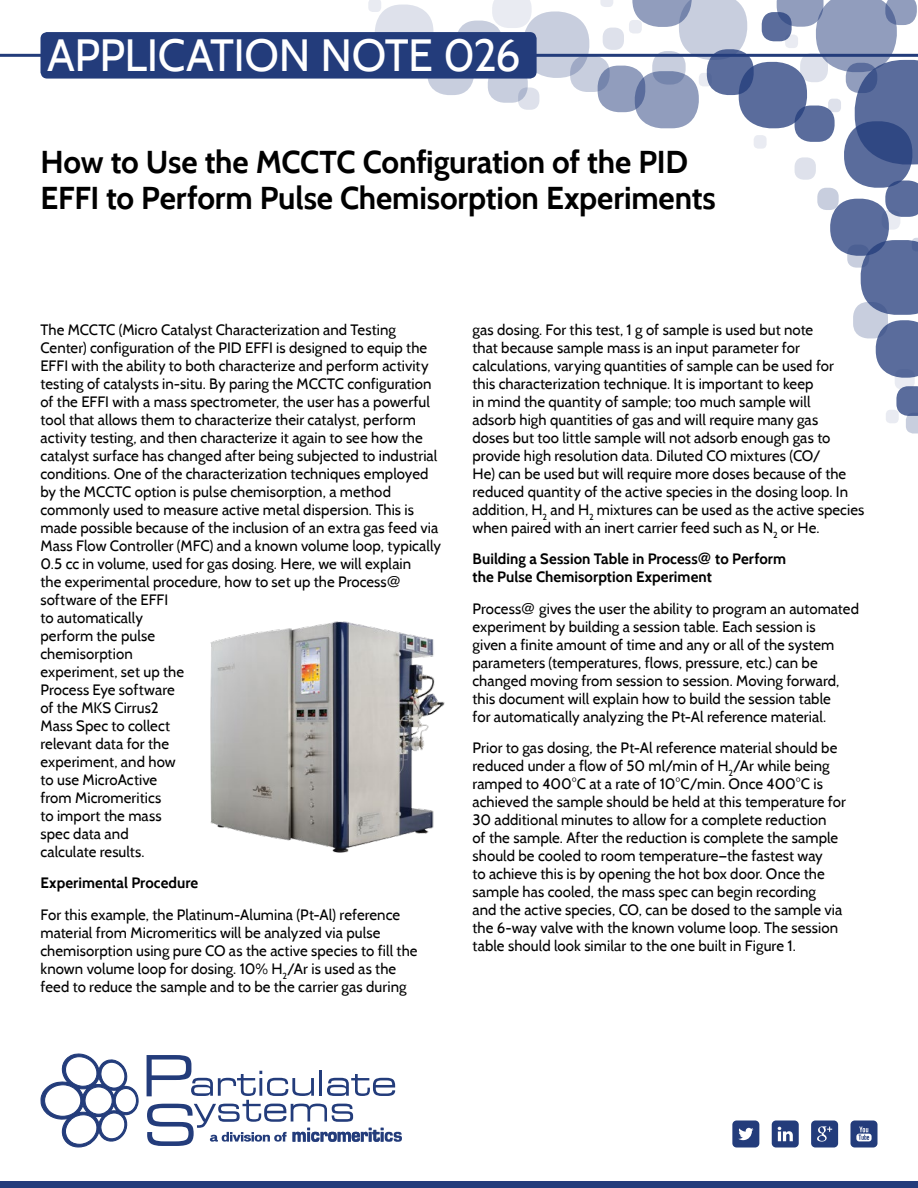
<style>
.page{position:relative;width:918px;height:1188px;background:#fff}
.page>*{position:absolute;margin:0;border:0;box-sizing:border-box;transform-origin:0 0}
.t1{font:45px "Cabin";letter-spacing:-.015em;color:#fff}
.t2{font:700 31.5px/36px "Cabin";letter-spacing:-.005em;color:#000}
.t3{font:15px/18px "Cabin";letter-spacing:.005em;color:#000}
.t4{font:700 15px/18px "Cabin";letter-spacing:.005em;color:#000}
.s1{font-family:"Helvetica"}
</style>
<div class="page">
<div style="left:817px;top:188px;width:22px;height:22px;background:#c8cede;border-radius:9px"></div>
<div style="left:830px;top:199px;width:59px;height:57px;background:#5a6c9c;border-radius:27px"></div>
<div style="left:844px;top:121px;width:68px;height:67px;background:#5a6c9c;border-radius:32px"></div>
<div style="left:739px;top:62px;width:68px;height:66px;background:#5a6c9c;border-radius:32px"></div>
<div style="left:523px;top:11px;width:66px;height:67px;background:#c8cede;border-radius:32px"></div>
<div style="left:635px;top:71px;width:64px;height:57px;background:#919dbd;border-radius:27px"></div>
<svg style="left:598px;top:66px;width:47px;height:46px;background:#8a96b8"></svg>
<svg style="left:707px;top:49px;width:47px;height:46px"></svg>
<div style="left:456px;top:21px;width:46px;height:45px;background:#c8cede;border-radius:21px"></div>
<div style="left:427px;top:49px;width:47px;height:46px;background:#c8cede;border-radius:21px"></div>
<div style="left:375px;top:5px;width:58px;height:57px;background:#dee1eb;border-radius:27px"></div>
<div style="left:488px;top:66px;width:40px;height:37px;background:#c8cede;border-radius:17px"></div>
<svg style="left:885px;top:181px;width:33px;height:36px"></svg>
<svg style="left:570px;top:56px;width:40px;height:36px"></svg>
<div style="left:853px;top:302px;width:35px;height:36px;background:#c8cede;border-radius:15px"></div>
<svg style="left:652px;top:51px;width:34px;height:34px"></svg>
<svg style="left:518px;top:87px;width:21px;height:23px"></svg>
<div style="left:795px;top:157px;width:21px;height:23px;background:#dee1eb;border-radius:9px"></div>
<div style="left:603px;top:28px;width:21px;height:22px;background:#dee1eb;border-radius:9px"></div>
<svg style="left:896px;top:386px;width:22px;height:48px"></svg>
<div style="left:754px;top:135px;width:13px;height:14px;background:#e9ebf2;border-radius:4px"></div>
<div style="left:629px;top:20px;width:13px;height:14px;background:#e9ebf2;border-radius:4px"></div>
<svg style="left:368px;top:0;width:13px;height:12px"></svg>
<div style="left:886px;top:410px;width:13px;height:13px;background:#e9ebf2;border-radius:4px"></div>
<svg style="left:847px;top:245px;width:22px;height:23px"></svg>
<svg style="left:632px;top:0;width:115px;height:60px"></svg>
<svg style="left:492px;top:0;width:40px;height:28px"></svg>
<svg style="left:600px;top:0;width:13px;height:7px"></svg>
<svg style="left:882px;top:210px;width:18px;height:20px"></svg>
<div style="left:762px;top:12px;width:30px;height:29px;background:#5a6c9c;border-radius:12px"></div>
<svg style="left:699px;top:73px;width:13px;height:13px"></svg>
<svg style="left:895px;top:369px;width:20px;height:21px"></svg>
<svg style="left:732px;top:1120px;width:27px;height:28px"></svg>
<svg style="left:772px;top:1120px;width:27px;height:28px"></svg>
<svg style="left:811px;top:1120px;width:27px;height:28px"></svg>
<svg style="left:850px;top:1120px;width:28px;height:28px"></svg>
<div style="left:0;top:1181px;width:918px;height:7px;background:#233c7b"></div>
<hr style="left:0;top:54px;width:918px;height:3px;background:#233c7b">
<div style="left:40px;top:32px;width:497px;height:47px;background:#233c7b;border-radius:7px"></div>
<svg style="left:40px;top:1053px;width:99px;height:95px"></svg>
<svg style="left:147px;top:1055px;width:255px;height:91px"></svg>
<svg style="left:777px;top:0;width:141px;height:164px"></svg>
<svg style="left:861px;top:238px;width:57px;height:140px"></svg>
<img style="left:210px;top:621px;width:235px;height:232px">
<h1 class="t1" style="left:47px;top:28px;width:475px">APPLICATION NOTE 026</h1>
<h2 class="t2" style="left:40px;top:144px;width:677px">How to Use the MCCTC Configuration of the PID<br>EFFI to Perform Pulse Chemisorption Experiments</h2>
<p class="t3" style="left:40px;top:320px;width:402px">The MCCTC (Micro Catalyst Characterization and Testing Center) configuration of the PID EFFI is designed to equip the EFFI with the ability to both characterize and perform activity testing of catalysts in-situ. By paring the MCCTC configuration of the EFFI with a mass spectrometer, the user has a powerful tool that allows them to characterize their catalyst, perform activity testing, and then characterize it again to see how the catalyst surface has changed after being subjected to industrial conditions. One of the characterization techniques employed by the MCCTC option is pulse chemisorption, a method commonly used to measure active metal dispersion. This is made possible because of the inclusion of an extra gas feed via Mass Flow Controller (MFC) and a known volume loop, typically 0.5 cc in volume, used for gas dosing. Here, we will explain<br>the experimental procedure, how to set up the Process<span class="s1">@ </span>software of the EFFI<br>to automatically<br>perform the pulse<br>chemisorption<br>experiment, set up the<br>Process Eye software<br>of the MKS Cirrus2<br>Mass Spec to collect<br>relevant data for the<br>experiment, and how<br>to use MicroActive<br>from Micromeritics<br>to import the mass<br>spec data and<br>calculate results.</p>
<p class="t4" style="left:40px;top:874px;width:159px">Experimental Procedure</p>
<p class="t3" style="left:40px;top:905px;width:379px">For this example, the Platinum-Alumina (Pt-Al) reference material from Micromeritics will be analyzed via pulse chemisorption using pure CO as the active species to fill the known volume loop for dosing. 10% H<sub>2</sub>/Ar is used as the feed to reduce the sample and to be the carrier gas during</p>
<p class="t3" style="left:472px;top:320px;width:393px">gas dosing. For this test, 1 g of sample is used but note<br>that because sample mass is an input parameter for calculations, varying quantities of sample can be used for<br>this characterization technique. It is important to keep<br>in mind the quantity of sample; too much sample will<br>adsorb high quantities of gas and will require many gas<br>doses but too little sample will not adsorb enough gas to provide high resolution data. Diluted CO mixtures (CO/<br>He) can be used but will require more doses because of the reduced quantity of the active species in the dosing loop. In addition, H<sub>2</sub> and H<sub>2</sub> mixtures can be used as the active species when paired with an inert carrier feed such as N<sub>2</sub> or He.</p>
<p class="t4" style="left:473px;top:550px;width:315px">Building a Session Table in Process<span class="s1">@</span> to Perform the Pulse Chemisorption Experiment</p>
<p class="t3" style="left:473px;top:599px;width:388px">Process<span class="s1">@</span> gives the user the ability to program an automated experiment by building a session table. Each session is<br>given a finite amount of time and any or all of the system parameters (temperatures, flows, pressure, etc.) can be changed moving from session to session. Moving forward, this document will explain how to build the session table<br>for automatically analyzing the Pt-Al reference material.</p>
<p class="t3" style="left:473px;top:739px;width:375px">Prior to gas dosing, the Pt-Al reference material should be reduced under a flow of 50 ml/min of H<sub>2</sub>/Ar while being ramped to 400°C at a rate of 10°C/min. Once 400°C is achieved the sample should be held at this temperature for 30 additional minutes to allow for a complete reduction<br>of the sample. After the reduction is complete the sample should be cooled to room temperature—the fastest way<br>to achieve this is by opening the hot box door. Once the sample has cooled, the mass spec can begin recording<br>and the active species, CO, can be dosed to the sample via the 6-way valve with the known volume loop. The session table should look similar to the one built in Figure 1.</p>
</div>
